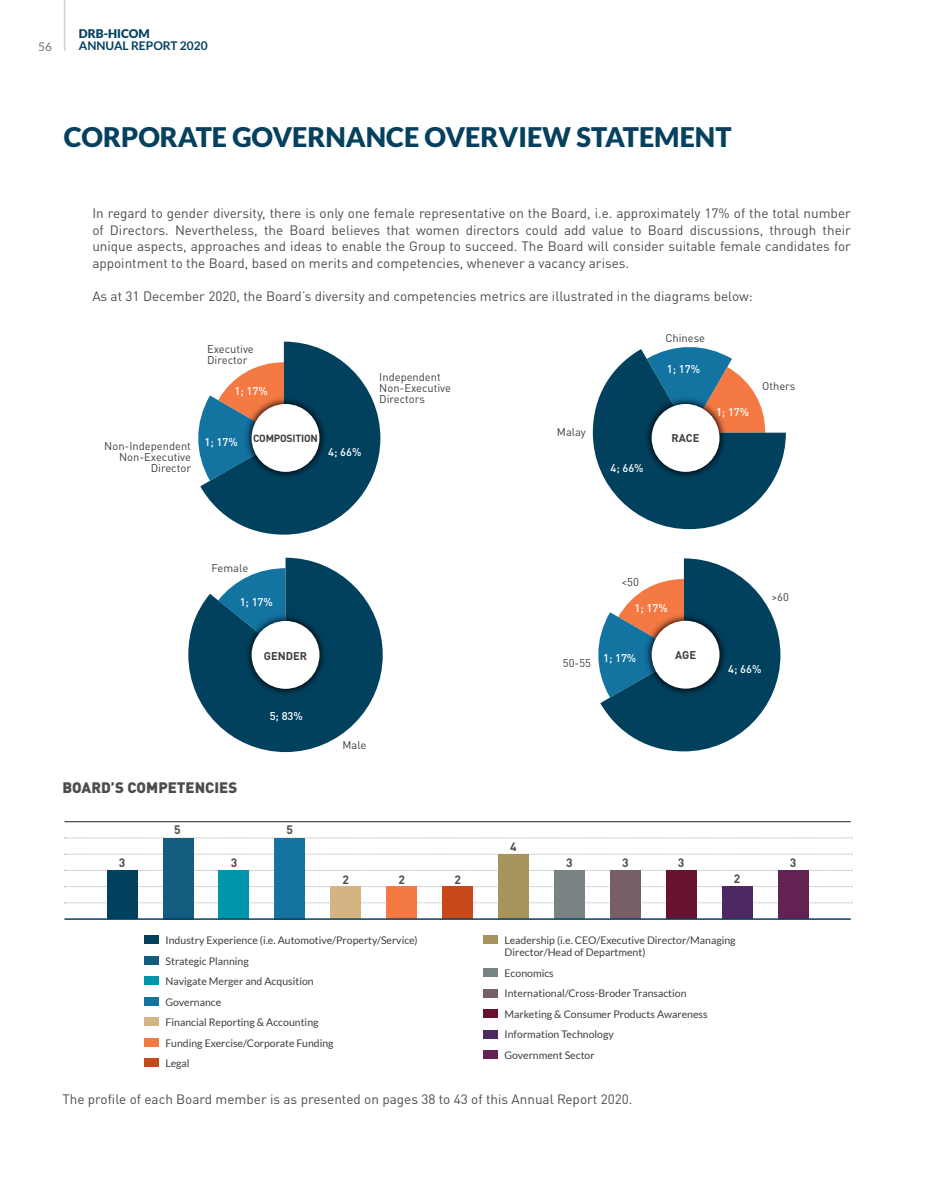
<style>
.page{position:relative;width:936px;height:1191px;background:#fff}
.page>*{position:absolute;margin:0;border:0;box-sizing:border-box;transform-origin:0 0}
.t1{font:900 27px "Lato";color:#05405e}
.t2{font:900 15px "DIN Pro";color:#4b4c4d}
.t3{font:13.5px/16.5px "DIN Pro";color:#4b4c4d;text-align:justify}
.t4{font:700 12px "Lato";color:#02415e}
.t5{font:700 12px "DIN Pro";color:#4b4c4d}
.t6{font:900 12px "Lato";color:#02415e}
.t7{font:12px "Lato";color:#717275}
.t8{font:11.1px/11.1px "DIN Pro";color:#3e3e3f}
.t9{font:500 11.1px "DIN Pro";color:#fff}
.t10{font:700 11.1px "DIN Pro";color:#3e3e3f}
.t11{font:10.5px/20.5px "Lato";color:#3e3e3f}
.t12{font:700 10.35px "DIN Pro";letter-spacing:-.02em;color:#3e3e3f}
</style>
<div class="page">
<svg style="left:253px;top:341px;width:127px;height:193px"></svg>
<img style="left:198px;top:345px;width:180px;height:185px">
<div style="left:251px;top:404px;width:68px;height:68px;background:#fff;border-radius:50%"></div>
<svg style="left:778px;top:432px;width:7px;height:39px"></svg>
<img style="left:592px;top:347px;width:186px;height:183px">
<div style="left:651px;top:404px;width:68px;height:68px;background:#fff;border-radius:50%"></div>
<svg style="left:654px;top:558px;width:126px;height:193px"></svg>
<img style="left:598px;top:562px;width:180px;height:185px">
<div style="left:651px;top:621px;width:68px;height:67px;background:#fff;border-radius:50%"></div>
<svg style="left:188px;top:558px;width:195px;height:194px"></svg>
<img style="left:193px;top:562px;width:185px;height:185px">
<div style="left:251px;top:621px;width:68px;height:68px;background:#fff;border-radius:50%"></div>
<div style="left:145px;top:935px;width:14px;height:9px;background:#02415e"></div>
<div style="left:145px;top:1038px;width:14px;height:8px;background:#f47943"></div>
<div style="left:483px;top:989px;width:15px;height:8px;background:#785e66"></div>
<div style="left:145px;top:976px;width:14px;height:9px;background:#0095ab"></div>
<div style="left:483px;top:935px;width:15px;height:9px;background:#a6945c"></div>
<div style="left:483px;top:1030px;width:15px;height:8px;background:#4d2861"></div>
<div style="left:145px;top:956px;width:14px;height:8px;background:#125c80"></div>
<div style="left:145px;top:1058px;width:14px;height:9px;background:#c74919"></div>
<div style="left:483px;top:1009px;width:15px;height:9px;background:#661230"></div>
<div style="left:145px;top:997px;width:14px;height:8px;background:#1373a1"></div>
<div style="left:483px;top:968px;width:15px;height:8px;background:#788282"></div>
<div style="left:483px;top:1050px;width:15px;height:8px;background:#642252"></div>
<div style="left:145px;top:1017px;width:14px;height:9px;background:#d3b482"></div>
<svg style="left:64px;top:853px;width:787px;height:1px"></svg>
<svg style="left:64px;top:886px;width:787px;height:1px"></svg>
<hr style="left:64px;top:821px;width:786px;height:1px;background:#231f20">
<svg style="left:64px;top:902px;width:787px;height:1px"></svg>
<svg style="left:64px;top:837px;width:787px;height:1px"></svg>
<svg style="left:64px;top:870px;width:787px;height:1px"></svg>
<div style="left:107px;top:870px;width:30px;height:49px;background:#02415e"></div>
<div style="left:386px;top:886px;width:31px;height:33px;background:#f47943"></div>
<div style="left:163px;top:838px;width:30px;height:81px;background:#125c80"></div>
<div style="left:442px;top:886px;width:31px;height:33px;background:#c74919"></div>
<div style="left:219px;top:870px;width:30px;height:49px;background:#0095ab"></div>
<div style="left:498px;top:854px;width:30px;height:65px;background:#a6945c"></div>
<div style="left:666px;top:870px;width:30px;height:49px;background:#661230"></div>
<div style="left:275px;top:838px;width:30px;height:81px;background:#1373a1"></div>
<div style="left:554px;top:870px;width:30px;height:49px;background:#788282"></div>
<div style="left:722px;top:886px;width:30px;height:33px;background:#4d2861"></div>
<div style="left:330px;top:886px;width:31px;height:33px;background:#d3b482"></div>
<div style="left:610px;top:870px;width:30px;height:49px;background:#785e66"></div>
<div style="left:777px;top:870px;width:31px;height:49px;background:#642252"></div>
<hr style="left:64px;top:918px;width:786px;height:2px;background:#05405e">
<hr style="left:64px;top:0;width:1px;height:51px;background:#d1d2d4">
<p class="t7" style="left:38px;top:40px;width:15px">56</p>
<p class="t6" style="left:79px;top:26px;width:72px">DRB-HICOM</p>
<p class="t4" style="left:79px;top:39px;width:130px">ANNUAL REPORT 2020</p>
<h1 class="t1" style="left:64px;top:121px;width:669px">CORPORATE GOVERNANCE OVERVIEW STATEMENT</h1>
<p class="t3" style="left:92px;top:204px;width:760px">In regard to gender diversity, there is only one female representative on the Board, i.e. approximately 17% of the total number of Directors. Nevertheless, the Board believes that women directors could add value to Board discussions, through their unique aspects, approaches and ideas to enable the Group to succeed. The Board will consider suitable female candidates for appointment to the Board, based on merits and competencies, whenever a vacancy arises.</p>
<p class="t3" style="left:92px;top:286px;width:662px">As at 31 December 2020, the Board’s diversity and competencies metrics are illustrated in the diagrams below:</p>
<p class="t8" style="left:207px;top:342px;width:48px">Executive<br>Director</p>
<p class="t9" style="left:234px;top:382px;width:35px">1; 17%</p>
<p class="t8" style="left:104px;top:439px;width:88px;text-align:right">Non-Independent<br>Non-Executive<br>Director</p>
<p class="t9" style="left:204px;top:432px;width:35px">1; 17%</p>
<p class="t12" style="left:253px;top:430px;width:66px">COMPOSITION</p>
<p class="t9" style="left:328px;top:443px;width:35px">4; 66%</p>
<p class="t8" style="left:379px;top:370px;width:73px">Independent<br>Non-Executive<br>Directors</p>
<p class="t8" style="left:557px;top:425px;width:31px">Malay</p>
<p class="t9" style="left:610px;top:459px;width:35px">4; 66%</p>
<p class="t8" style="left:665px;top:331px;width:41px">Chinese</p>
<p class="t9" style="left:666px;top:360px;width:35px">1; 17%</p>
<p class="t10" style="left:671px;top:429px;width:29px">RACE</p>
<p class="t9" style="left:716px;top:403px;width:35px">1; 17%</p>
<p class="t8" style="left:762px;top:379px;width:35px">Others</p>
<p class="t8" style="left:211px;top:561px;width:38px">Female</p>
<p class="t9" style="left:240px;top:593px;width:35px">1; 17%</p>
<p class="t8" style="left:621px;top:575px;width:19px">&lt;50</p>
<p class="t9" style="left:634px;top:599px;width:35px">1; 17%</p>
<p class="t10" style="left:264px;top:646px;width:45px">GENDER</p>
<p class="t10" style="left:675px;top:645px;width:22px">AGE</p>
<p class="t9" style="left:603px;top:649px;width:35px">1; 17%</p>
<p class="t8" style="left:563px;top:656px;width:30px">50-55</p>
<p class="t2" style="left:62px;top:775px;width:176px">BOARD’S COMPETENCIES</p>
<p class="t9" style="left:270px;top:707px;width:35px">5; 83%</p>
<p class="t8" style="left:342px;top:738px;width:26px">Male</p>
<p class="t8" style="left:771px;top:590px;width:19px">&gt;60</p>
<p class="t9" style="left:728px;top:660px;width:35px">4; 66%</p>
<p class="t5" style="left:119px;top:853px;width:8px">3</p>
<p class="t5" style="left:174px;top:820px;width:8px">5</p>
<p class="t5" style="left:286px;top:820px;width:8px">5</p>
<p class="t5" style="left:231px;top:853px;width:8px">3</p>
<p class="t5" style="left:342px;top:869px;width:8px">2</p>
<p class="t5" style="left:398px;top:869px;width:8px">2</p>
<p class="t5" style="left:454px;top:869px;width:8px">2</p>
<p class="t11" style="left:165px;top:930px;width:254px">Industry Experience (i.e. Automotive/Property/Service)<br>Strategic Planning<br>Navigate Merger and Acqusition<br>Governance<br>Financial Reporting &amp; Accounting<br>Funding Exercise/Corporate Funding<br>Legal</p>
<p class="t5" style="left:510px;top:836px;width:8px">4</p>
<p class="t5" style="left:566px;top:853px;width:8px">3</p>
<p class="t5" style="left:622px;top:853px;width:8px">3</p>
<p class="t5" style="left:678px;top:853px;width:8px">3</p>
<p class="t5" style="left:789px;top:853px;width:8px">3</p>
<p class="t5" style="left:733px;top:868px;width:8px">2</p>
<p class="t11" style="left:504px;top:934px;width:232px;line-height:12px">Leadership (i.e. CEO/Executive Director/Managing<br>Director/Head of Department)</p>
<p class="t11" style="left:504px;top:962px;width:205px">Economics<br>International/Cross-Broder Transaction<br>Marketing &amp; Consumer Products Awareness<br>Information Technology<br>Government Sector</p>
<p class="t3" style="left:62px;top:1089px;width:571px">The profile of each Board member is as presented on pages 38 to 43 of this Annual Report 2020.</p>
</div>
